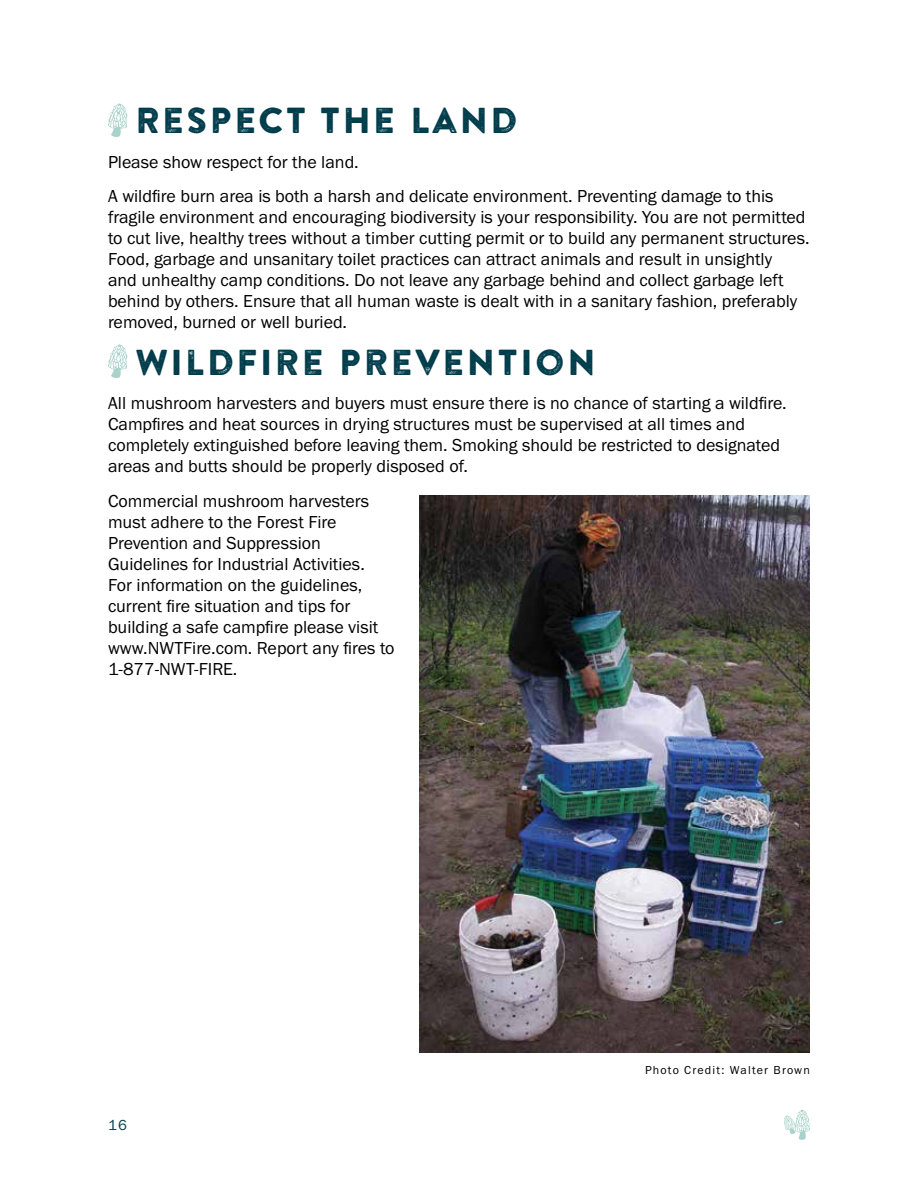
<style>
.page{position:relative;width:918px;height:1188px;background:#fff}
.page>*{position:absolute;margin:0;border:0;box-sizing:border-box;transform-origin:0 0}
.t1{font:36px "Brandon Printed One";letter-spacing:.05em;color:#003c4b}
.t2{font:18px/21px "Franklin Gothic URW Boo";color:#000}
.t3{font:15px "Franklin Gothic URW Boo";color:#003c4b}
.t4{font:12px "Franklin Gothic URW Boo";letter-spacing:.1em;color:#000}
</style>
<div class="page">
<svg style="left:784px;top:1109px;width:26px;height:31px"></svg>
<svg style="left:108px;top:103px;width:19px;height:34px"></svg>
<svg style="left:108px;top:344px;width:19px;height:34px"></svg>
<img style="left:419px;top:496px;width:391px;height:556px">
<h1 class="t1" style="left:135px;top:98px;width:385px">RESPECT THE LAND</h1>
<p class="t2" style="left:108px;top:144px;width:667px;line-height:34.5px">Please show respect for the land.<br>A wildfire burn area is both a harsh and delicate environment. Preventing damage to this</p>
<p class="t2" style="left:108px;top:206px;width:703px">fragile environment and encouraging biodiversity is your responsibility. You are not permitted to cut live, healthy trees without a timber cutting permit or to build any permanent structures.<br>Food, garbage and unsanitary toilet practices can attract animals and result in unsightly<br>and unhealthy camp conditions. Do not leave any garbage behind and collect garbage left behind by others. Ensure that all human waste is dealt with in a sanitary fashion, preferably removed, burned or well buried.</p>
<h1 class="t1" style="left:135px;top:339px;width:462px">WILDFIRE PREVENTION</h1>
<p class="t2" style="left:108px;top:392px;width:680px">All mushroom harvesters and buyers must ensure there is no chance of starting a wildfire.<br>Campfires and heat sources in drying structures must be supervised at all times and completely extinguished before leaving them. Smoking should be restricted to designated areas and butts should be properly disposed of.</p>
<p class="t2" style="left:108px;top:490px;width:288px">Commercial mushroom harvesters must adhere to the Forest Fire<br>Prevention and Suppression<br>Guidelines for Industrial Activities.<br>For information on the guidelines, current fire situation and tips for building a safe campfire please visit www.NWTFire.com. Report any fires to<br>1-877-NWT-FIRE.</p>
<p class="t3" style="left:108px;top:1116px;width:21px">16</p>
<p class="t4" style="left:645px;top:1063px;width:166px">Photo Credit: Walter Brown</p>
</div>
